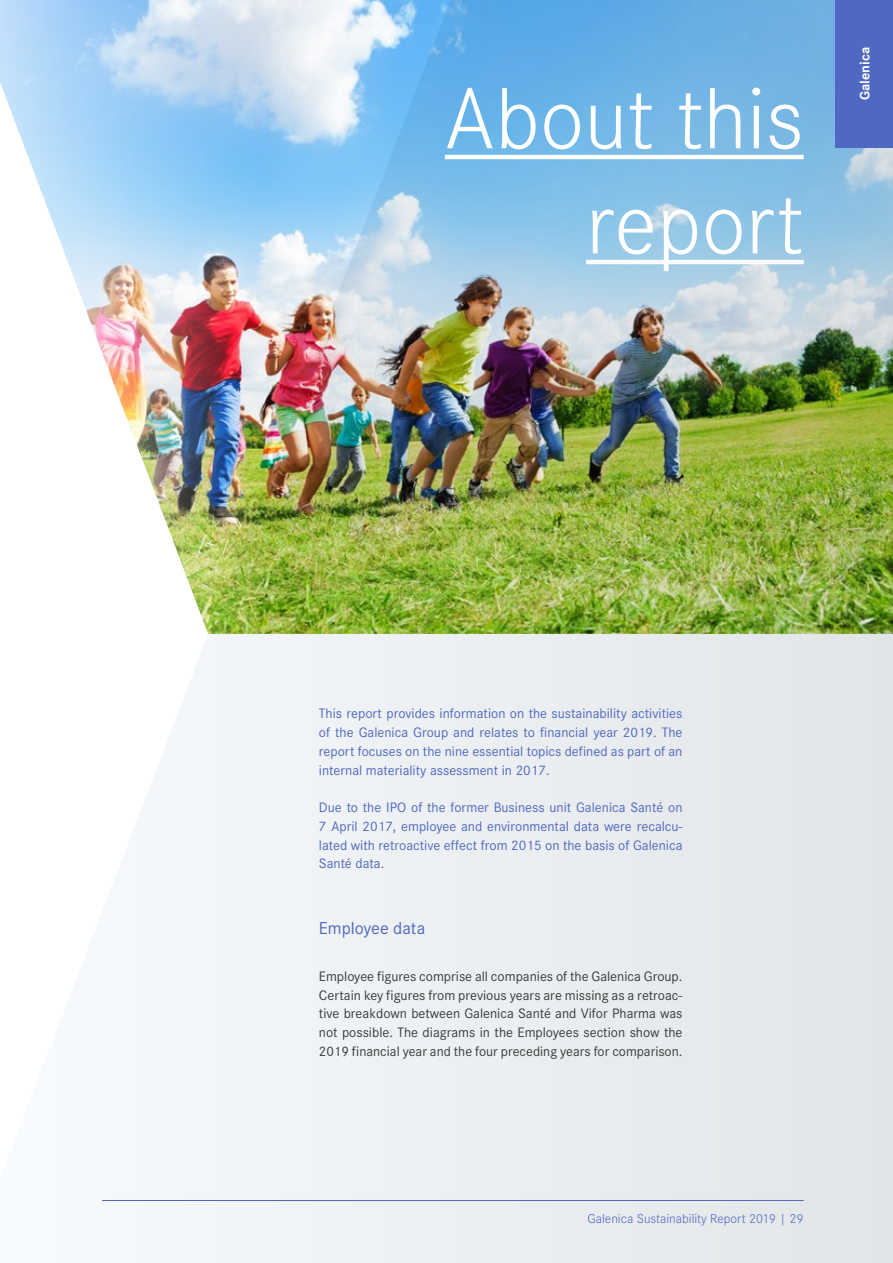
<style>
.page{position:relative;width:893px;height:1263px;background:#fff}
.page>*{position:absolute;margin:0;border:0;box-sizing:border-box;transform-origin:0 0}
.t1{font:300 90px/105px "Corporate S";color:#fff;text-align:right}
.t2{font:18px "Corporate S";color:#4f68c1}
.t3{font:14.25px/18.8px "Corporate S";color:#4f68c1;text-align:justify}
.t4{font:14.25px/18.8px "Corporate S";color:#3a3a39;text-align:justify}
.t5{font:700 14.25px "Corporate S";color:#fff}
.t6{font:300 13.5px "Corporate S";color:#4f68c1}
</style>
<div class="page">
<img style="left:0;top:0;width:893px;height:1263px">
<hr style="left:102px;top:1200px;width:702px;height:1px;background:#4f68c1">
<hr style="left:445px;top:155px;width:359px;height:4px;background:#fff">
<hr style="left:586px;top:260px;width:218px;height:4px;background:#fff">
<div style="left:835px;top:0;width:58px;height:148px;background:#4f68c1"></div>
<h1 class="t1" style="left:445px;top:67px;width:360px">About this report</h1>
<p class="t5" style="left:856px;top:100px;width:55px;rotate:-90deg">Galenica</p>
<p class="t3" style="left:319px;top:704px;width:365px">This report provides information on the sustainability activities of the Galenica Group and relates to financial year 2019. The report focuses on the nine essential topics defined as part of an internal materiality assessment in 2017.</p>
<p class="t3" style="left:319px;top:798px;width:365px">Due to the IPO of the former Business unit Galenica Santé on 7 April 2017, employee and environmental data were recalcu&shy;lated with retroactive effect from 2015 on the basis of Galenica Santé data.</p>
<p class="t2" style="left:319px;top:918px;width:108px">Employee data</p>
<p class="t4" style="left:319px;top:967px;width:365px">Employee figures comprise all companies of the Galenica Group.<br>Certain key figures from previous years are missing as a retroac&shy;tive breakdown between Galenica Santé and Vifor Pharma was not possible. The diagrams in the Employees section show the 2019 financial year and the four preceding years for comparison.</p>
<p class="t6" style="left:588px;top:1210px;width:218px">Galenica Sustainability Report 2019 | 29</p>
</div>
